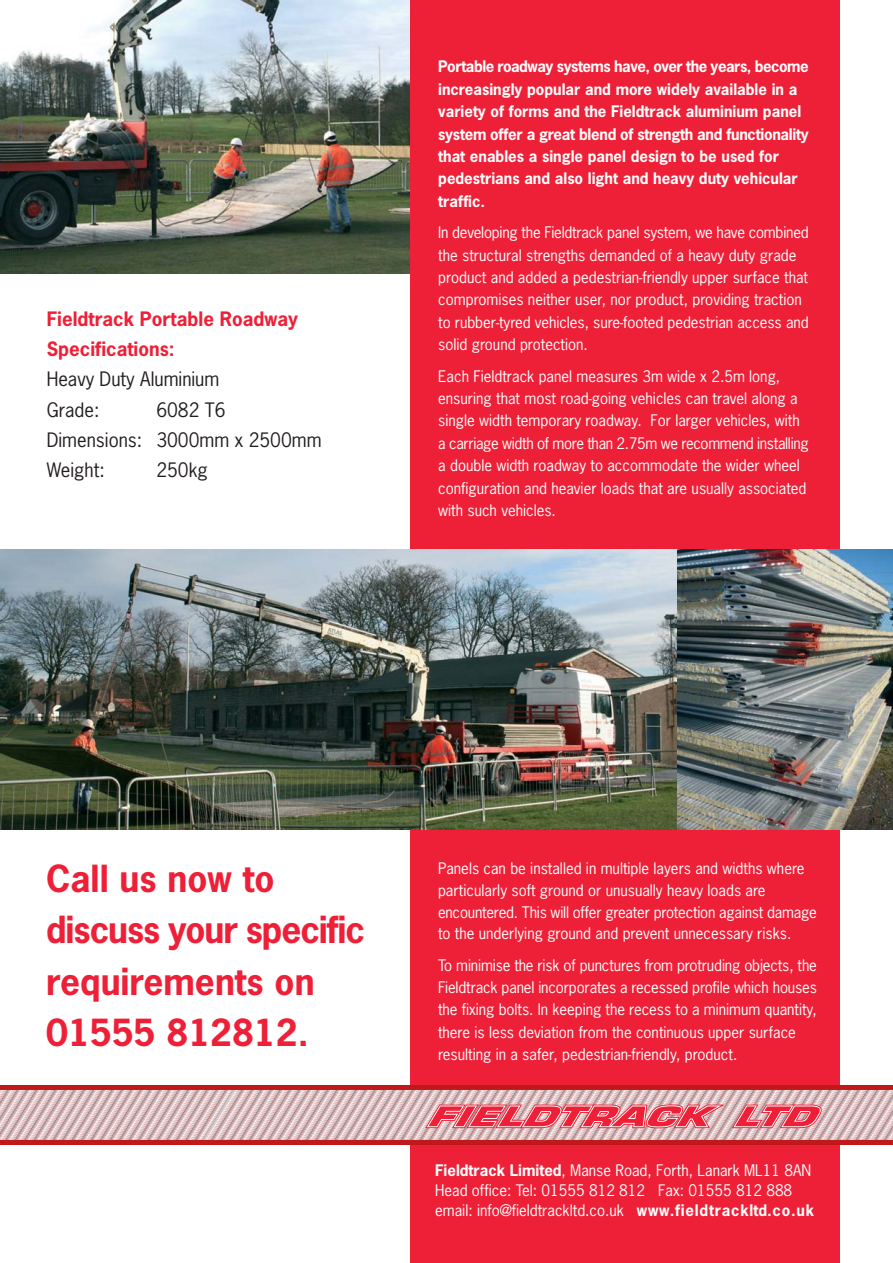
<style>
.page{position:relative;width:893px;height:1263px;background:#fff}
.page>*{position:absolute;margin:0;border:0;box-sizing:border-box;transform-origin:0 0}
.t1{font:700 35.1px/51.4px "News Gothic";color:#ee2038}
.t2{font:18.75px/30.3px "News Gothic";color:#231f20}
.t3{font:700 18.75px/30.3px "News Gothic";color:#ee2038}
.t4{font:15px/22.4px "News Gothic";color:#fff}
.t5{font:700 15px/22.4px "News Gothic";color:#fff}
.s1{font-weight:700}
</style>
<div class="page">
<img style="left:0;top:0;width:410px;height:274px">
<div style="left:410px;top:0;width:429px;height:1263px;background:#ee2038"></div>
<img style="left:0;top:549px;width:678px;height:280px">
<img style="left:678px;top:549px;width:214px;height:280px">
<div style="left:0;top:1085px;width:892px;height:60px;background:#c0191b"></div>
<svg style="left:0;top:1090px;width:892px;height:78px"></svg>
<p class="t3" style="left:47px;top:305px;width:253px">Fieldtrack Portable Roadway<br>Specifications:</p>
<p class="t2" style="left:47px;top:366px;width:174px">Heavy Duty Aluminium<br>Grade:</p>
<p class="t2" style="left:47px;top:396px;width:276px;text-indent:110px">6082 T6<br>Dimensions: 3000mm x 2500mm<br>Weight:</p>
<p class="t2" style="left:156px;top:457px;width:53px">250kg</p>
<p class="t5" style="left:438px;top:57px;width:372px">Portable roadway systems have, over the years, become increasingly popular and more widely available in a variety of forms and the Fieldtrack aluminium panel system offer a great blend of strength and functionality that enables a single panel design to be used for pedestrians and also light and heavy duty vehicular traffic.</p>
<p class="t4" style="left:438px;top:223px;width:372px">In developing the Fieldtrack panel system, we have combined the structural strengths demanded of a heavy duty grade product and added a pedestrian-friendly upper surface that compromises neither user, nor product, providing traction to rubber-tyred vehicles, sure-footed pedestrian access and solid ground protection.</p>
<p class="t4" style="left:438px;top:366px;width:372px">Each Fieldtrack panel measures 3m wide x 2.5m long, ensuring that most road-going vehicles can travel along a single width temporary roadway. For larger vehicles, with a carriage width of more than 2.75m we recommend installing a double width roadway to accommodate the wider wheel configuration and heavier loads that are usually associated with such vehicles.</p>
<h1 class="t1" style="left:46px;top:856px;width:320px">Call us now to discuss your specific requirements on<br>01555 812812.</h1>
<p class="t4" style="left:438px;top:859px;width:380px;line-height:21.6px">Panels can be installed in multiple layers and widths where particularly soft ground or unusually heavy loads are encountered. This will offer greater protection against damage to the underlying ground and prevent unnecessary risks.</p>
<p class="t4" style="left:438px;top:955px;width:380px">To minimise the risk of punctures from protruding objects, the Fieldtrack panel incorporates a recessed profile which houses the fixing bolts. In keeping the recess to a minimum quantity, there is less deviation from the continuous upper surface resulting in a safer, pedestrian-friendly, product.</p>
<p class="t4" style="left:435px;top:1162px;width:380px;line-height:20px"><span class="s1">Fieldtrack Limited</span>, Manse Road, Forth, Lanark ML11 8AN<br>Head office: Tel: 01555 812 812 Fax: 01555 812 888 email: info@fieldtrackltd.co.uk <span class="s1">www.fieldtrackltd.co.uk</span></p>
</div>
